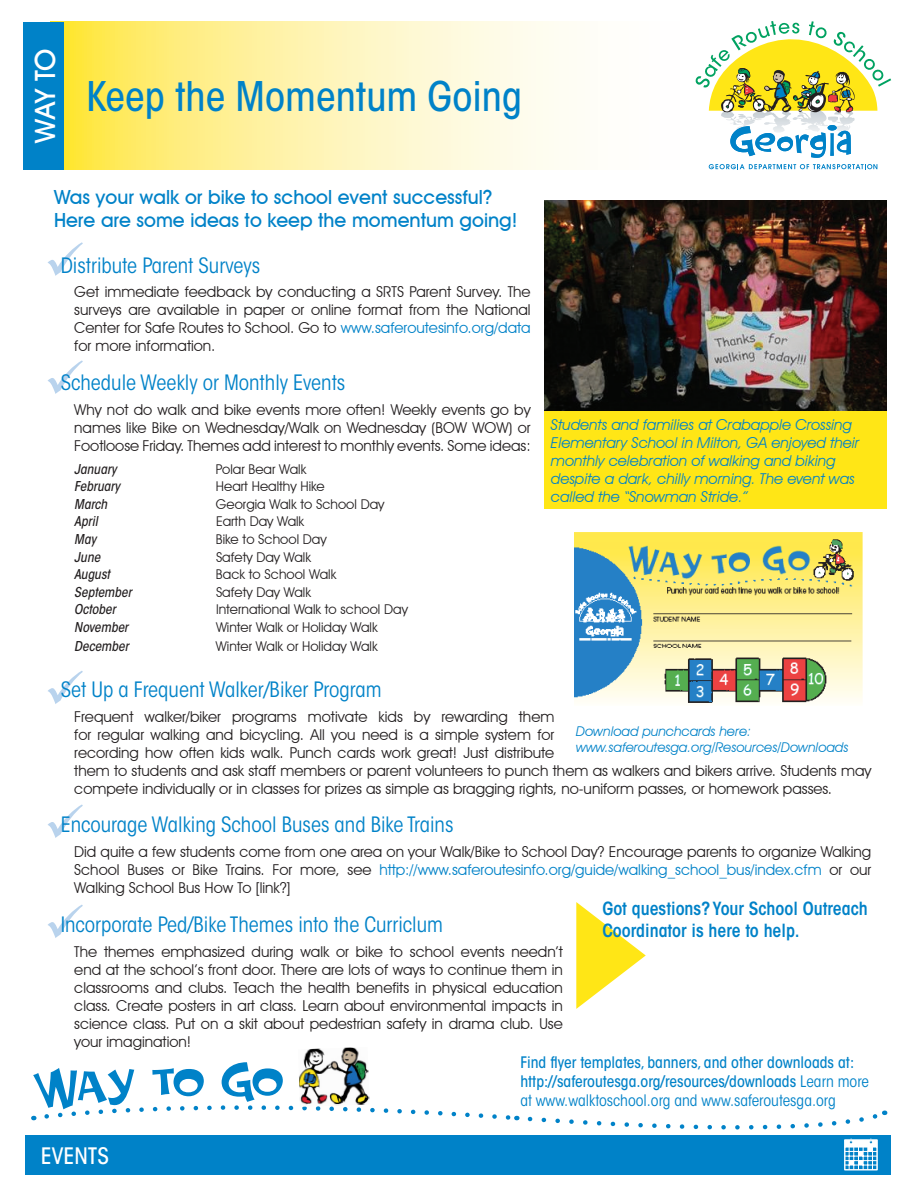
<style>
.page{position:relative;width:918px;height:1188px;background:#fff}
.page>*{position:absolute;margin:0;border:0;box-sizing:border-box;transform-origin:0 0}
.t1{font:700 54px "Housepet";color:#0082c8}
.t2{font:500 condensed 40.5px "ITC Avant Garde Std";color:#0082c8}
.t3{font:500 28.35px "Avant Garde IT Cby BT";color:#fff}
.t4{font:500 condensed 22.5px "ITC Avant Garde Std";color:#fff}
.NEW_Check_Bullet{font:condensed 21px "ITC Avant Garde Std";color:#0082c8}
.none{font:500 19.5px/23.4px "Avant Garde IT Cby BT";color:#0082c8}
.t5{font:600 condensed 18px/21.6px "ITC Avant Garde Std";color:#0082c8}
.t6{font:condensed 15.75px/18.9px "ITC Avant Garde Std";color:#0082c8}
.t7{font:500 condensed 15.75px "ITC Avant Garde Std";color:#0082c8}
.NEW_Indented_Body{font:15px/18px "Avant Garde IT Cby BT";color:#231f20;text-align:justify}
.t8{font:italic 15px/18px "Avant Garde IT Cby BT";color:#0082c8}
.NEW_Indented_Body-2{font:13.5px "Avant Garde IT Cby BT";color:#231f20}
.NEW_Indented_Body-3{font:italic 500 condensed 13.5px "ITC Avant Garde Std";color:#231f20}
.t9{font:italic 13.5px/16.2px "Avant Garde IT Cby BT";color:#0082c8}
.s1{color:#0082c8}
.s2{font-weight:500}
</style>
<div class="page">
<div style="left:25px;top:1136px;width:866px;height:39px;background:#0082c8"></div>
<svg style="left:525px;top:1110px;width:360px;height:60px"></svg>
<img style="left:303px;top:1047px;width:64px;height:19px">
<svg style="left:48px;top:804px;width:35px;height:34px"></svg>
<svg style="left:48px;top:905px;width:35px;height:33px"></svg>
<svg style="left:48px;top:671px;width:35px;height:33px"></svg>
<svg style="left:48px;top:360px;width:35px;height:34px"></svg>
<svg style="left:64px;top:22px;width:513px;height:147px;background:#fef3aa"></svg>
<div style="left:24px;top:22px;width:40px;height:147px;background:#0082c8"></div>
<svg style="left:709px;top:164px;width:168px;height:5px"></svg>
<svg style="left:695px;top:21px;width:196px;height:137px"></svg>
<svg style="left:48px;top:242px;width:35px;height:34px"></svg>
<svg style="left:576px;top:902px;width:70px;height:107px"></svg>
<img style="left:575px;top:532px;width:287px;height:171px">
<img style="left:544px;top:201px;width:342px;height:210px">
<div style="left:544px;top:411px;width:342px;height:98px;background:#ffe616"></div>
<svg style="left:33px;top:1066px;width:484px;height:55px"></svg>
<p class="t3" style="left:28px;top:143px;width:96px;rotate:-90deg">WAY TO</p>
<p class="t2" style="left:87px;top:71px;width:437px">Keep the Momentum Going</p>
<p class="none" style="left:54px;top:185px;width:465px">Was your walk or bike to school event successful?<br>Here are some ideas to keep the momentum going!</p>
<p class="NEW_Check_Bullet" style="left:61px;top:252px;width:201px">Distribute Parent Surveys</p>
<p class="NEW_Indented_Body" style="left:74px;top:283px;width:458px">Get immediate feedback by conducting a SRTS Parent Survey. The surveys are available in paper or online format from the National Center for Safe Routes to School. Go to <span class="s1">www.saferoutesinfo.org/data </span>for more information.</p>
<p class="NEW_Check_Bullet" style="left:61px;top:370px;width:286px">Schedule Weekly or Monthly Events</p>
<p class="NEW_Indented_Body" style="left:74px;top:400px;width:458px">Why not do walk and bike events more often! Weekly events go by names like Bike on Wednesday/Walk on Wednesday (BOW WOW) or Footloose Friday. Themes add interest to monthly events. Some ideas:</p>
<p class="NEW_Indented_Body-3" style="left:74px;top:461px;width:47px">January</p>
<p class="NEW_Indented_Body-2" style="left:216px;top:461px;width:92px">Polar Bear Walk</p>
<p class="NEW_Indented_Body-3" style="left:74px;top:478px;width:50px">February</p>
<p class="NEW_Indented_Body-2" style="left:216px;top:478px;width:110px">Heart Healthy Hike</p>
<p class="NEW_Indented_Body-3" style="left:74px;top:496px;width:37px">March</p>
<p class="NEW_Indented_Body-2" style="left:216px;top:496px;width:170px">Georgia Walk to School Day</p>
<p class="NEW_Indented_Body-3" style="left:74px;top:513px;width:28px">April</p>
<p class="NEW_Indented_Body-2" style="left:216px;top:513px;width:90px">Earth Day Walk</p>
<p class="NEW_Indented_Body-3" style="left:74px;top:531px;width:26px">May</p>
<p class="NEW_Indented_Body-2" style="left:216px;top:531px;width:112px">Bike to School Day</p>
<p class="NEW_Indented_Body-3" style="left:74px;top:548px;width:30px">June</p>
<p class="NEW_Indented_Body-2" style="left:216px;top:549px;width:96px">Safety Day Walk</p>
<p class="NEW_Indented_Body-3" style="left:74px;top:566px;width:40px">August</p>
<p class="NEW_Indented_Body-2" style="left:216px;top:566px;width:122px">Back to School Walk</p>
<p class="NEW_Indented_Body-3" style="left:74px;top:583px;width:62px">September</p>
<p class="NEW_Indented_Body-2" style="left:216px;top:584px;width:96px">Safety Day Walk</p>
<p class="NEW_Indented_Body-3" style="left:74px;top:601px;width:46px">October</p>
<p class="NEW_Indented_Body-2" style="left:216px;top:601px;width:193px">International Walk to school Day</p>
<p class="NEW_Indented_Body-3" style="left:74px;top:619px;width:58px">November</p>
<p class="NEW_Indented_Body-2" style="left:216px;top:619px;width:163px">Winter Walk or Holiday Walk</p>
<p class="NEW_Indented_Body-3" style="left:74px;top:638px;width:59px">December</p>
<p class="NEW_Indented_Body-2" style="left:216px;top:638px;width:163px">Winter Walk or Holiday Walk</p>
<p class="NEW_Check_Bullet" style="left:61px;top:677px;width:322px">Set Up a Frequent Walker/Biker Program</p>
<p class="NEW_Indented_Body" style="left:74px;top:707px;width:799px;text-align:left">Frequent walker/biker programs motivate kids by rewarding them<br>for regular walking and bicycling. All you need is a simple system for<br>recording how often kids walk. Punch cards work great! Just distribute<br>them to students and ask staff members or parent volunteers to punch them as walkers and bikers arrive. Students may compete individually or in classes for prizes as simple as bragging rights, no-uniform passes, or homework passes.</p>
<p class="NEW_Check_Bullet" style="left:61px;top:812px;width:394px">Encourage Walking School Buses and Bike Trains</p>
<p class="NEW_Indented_Body" style="left:74px;top:843px;width:799px">Did quite a few students come from one area on your Walk/Bike to School Day? Encourage parents to organize Walking School Buses or Bike Trains. For more, see <span class="s1">http://www.saferoutesinfo.org/guide/walking_school_bus/index.cfm</span> or our Walking School Bus How To [link?]</p>
<p class="NEW_Check_Bullet" style="left:61px;top:912px;width:384px">Incorporate Ped/Bike Themes into the Curriclum</p>
<p class="NEW_Indented_Body" style="left:74px;top:942px;width:490px">The themes emphasized during walk or bike to school events needn’t end at the school’s front door. There are lots of ways to continue them in classrooms and clubs. Teach the health benefits in physical education class. Create posters in art class. Learn about environmental impacts in science class. Put on a skit about pedestrian safety in drama club. Use your imagination!</p>
<p class="t8" style="left:551px;top:415px;width:310px">Students and families at Crabapple Crossing Elementary School in Milton, GA enjoyed their monthly celebration of walking and biking despite a dark, chilly morning. The event was called the “Snowman Stride.”</p>
<p class="t9" style="left:576px;top:723px;width:274px">Download punchcards here: www.saferoutesga.org/Resources/Downloads</p>
<p class="t5" style="left:602px;top:898px;width:267px">Got questions? Your School Outreach<br>Coordinator is here to help.</p>
<p class="t4" style="left:41px;top:1142px;width:69px">EVENTS</p>
<p class="t1" style="left:220px;top:1049px;width:66px">GO</p>
<p class="t7" style="left:520px;top:1053px;width:335px">Find flyer templates, banners, and other downloads at:</p>
<p class="t6" style="left:520px;top:1072px;width:350px"><span class="s2">http://saferoutesga.org/resources/downloads</span> Learn more at www.walktoschool.org and www.saferoutesga.org</p>
</div>
